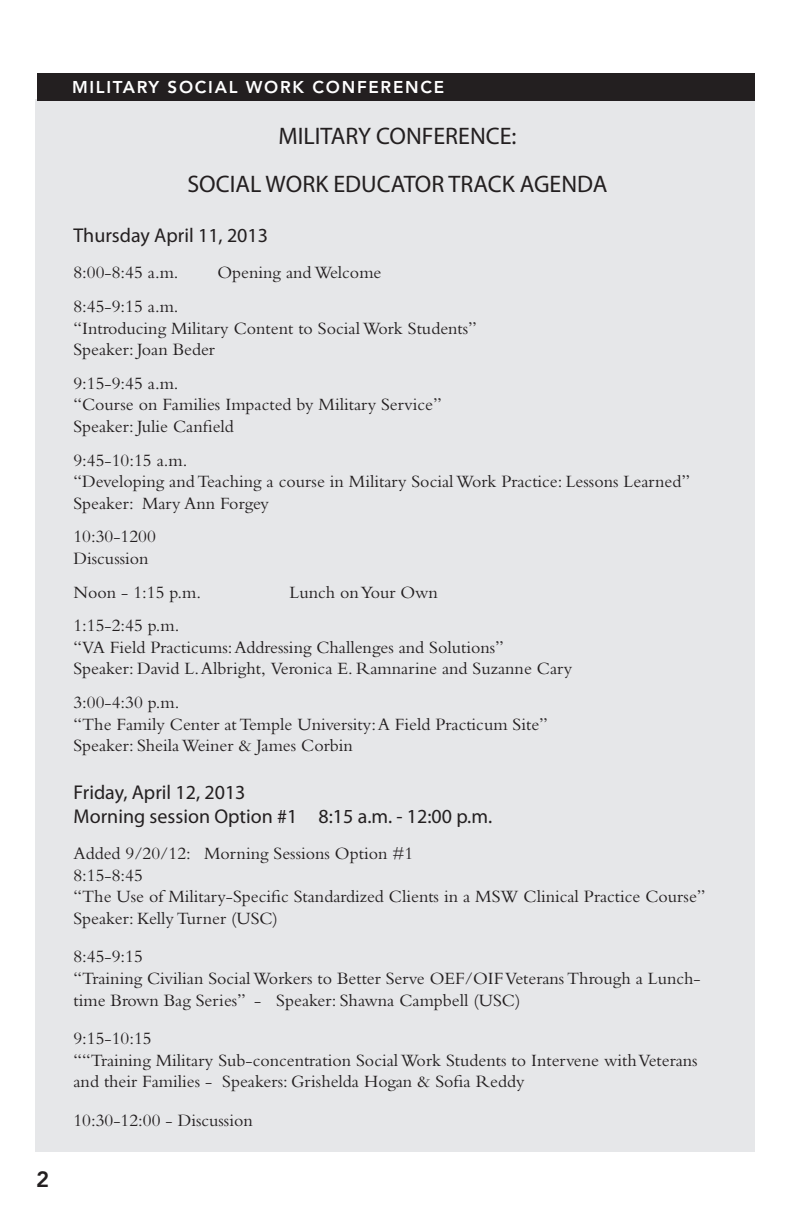
<style>
.page{position:relative;width:792px;height:1224px;background:#fff}
.page>*{position:absolute;margin:0;border:0;box-sizing:border-box;transform-origin:0 0}
.t1{font:24px "Myriad Pro";color:#231f20}
.t2{font:800 22px "Avenir";color:#231f20}
.t3{font:20px "Myriad Pro";color:#231f20}
.t4{font:18px/21.6px "Bembo";color:#231f20}
.t5{font:800 17px "Avenir";letter-spacing:.1em;color:#fff}
</style>
<div class="page">
<div style="left:35px;top:99px;width:719px;height:1053px;background:#e6e7e9"></div>
<div style="left:37px;top:73px;width:717px;height:27px;background:#231f20"></div>
<p class="t2" style="left:36px;top:1166px;width:15px">2</p>
<p class="t5" style="left:72px;top:77px;width:374px">MILITARY SOCIAL WORK CONFERENCE</p>
<p class="t1" style="left:278px;top:121px;width:240px">MILITARY CONFERENCE:</p>
<p class="t1" style="left:187px;top:169px;width:422px">SOCIAL WORK EDUCATOR TRACK AGENDA</p>
<p class="t3" style="left:73px;top:223px;width:196px">Thursday April 11, 2013</p>
<p class="t4" style="left:73px;top:262px;width:107px">8:00-8:45 a.m.</p>
<p class="t4" style="left:217px;top:262px;width:165px">Opening and Welcome</p>
<p class="t4" style="left:73px;top:295px;width:107px">8:45-9:15 a.m.</p>
<p class="t4" style="left:73px;top:317px;width:405px">“Introducing Military Content to Social Work Students”</p>
<p class="t4" style="left:73px;top:338px;width:143px">Speaker: Joan Beder</p>
<p class="t4" style="left:73px;top:372px;width:107px">9:15-9:45 a.m.</p>
<p class="t4" style="left:73px;top:394px;width:370px">“Course on Families Impacted by Military Service”</p>
<p class="t4" style="left:73px;top:415px;width:162px">Speaker: Julie Canfield</p>
<p class="t4" style="left:73px;top:449px;width:115px">9:45-10:15 a.m.</p>
<p class="t4" style="left:73px;top:470px;width:618px">“Developing and Teaching a course in Military Social Work Practice: Lessons Learned”</p>
<p class="t4" style="left:73px;top:492px;width:197px">Speaker: Mary Ann Forgey</p>
<p class="t4" style="left:73px;top:526px;width:84px">10:30-1200</p>
<p class="t4" style="left:73px;top:547px;width:77px">Discussion</p>
<p class="t4" style="left:73px;top:581px;width:129px">Noon - 1:15 p.m.</p>
<p class="t4" style="left:289px;top:581px;width:150px">Lunch on Your Own</p>
<p class="t4" style="left:73px;top:614px;width:107px">1:15-2:45 p.m.</p>
<p class="t4" style="left:73px;top:636px;width:432px">“VA Field Practicums: Addressing Challenges and Solutions”</p>
<p class="t4" style="left:73px;top:658px;width:500px">Speaker: David L. Albright, Veronica E. Ramnarine and Suzanne Cary</p>
<p class="t4" style="left:73px;top:691px;width:107px">3:00-4:30 p.m.</p>
<p class="t4" style="left:73px;top:713px;width:476px">“The Family Center at Temple University: A Field Practicum Site”</p>
<p class="t4" style="left:73px;top:734px;width:281px">Speaker: Sheila Weiner &amp; James Corbin</p>
<p class="t3" style="left:73px;top:780px;width:174px">Friday, April 12, 2013</p>
<p class="t3" style="left:73px;top:804px;width:420px">Morning session Option #1 8:15 a.m. - 12:00 p.m.</p>
<p class="t4" style="left:73px;top:842px;width:341px">Added 9/20/12: Morning Sessions Option #1</p>
<p class="t4" style="left:73px;top:864px;width:71px">8:15-8:45</p>
<p class="t4" style="left:73px;top:886px;width:634px">“The Use of Military-Specific Standardized Clients in a MSW Clinical Practice Course”</p>
<p class="t4" style="left:73px;top:907px;width:206px">Speaker: Kelly Turner (USC)</p>
<p class="t4" style="left:73px;top:946px;width:71px">8:45-9:15</p>
<p class="t4" style="left:73px;top:967px;width:629px">“Training Civilian Social Workers to Better Serve OEF/OIF Veterans Through a Lunch&shy;time Brown Bag Series” - Speaker: Shawna Campbell (USC)</p>
<p class="t4" style="left:73px;top:1027px;width:80px">9:15-10:15</p>
<p class="t4" style="left:73px;top:1049px;width:626px">““Training Military Sub-concentration Social Work Students to Intervene with Veterans and their Families - Speakers: Grishelda Hogan &amp; Sofia Reddy</p>
<p class="t4" style="left:73px;top:1109px;width:181px">10:30-12:00 - Discussion</p>
</div>
